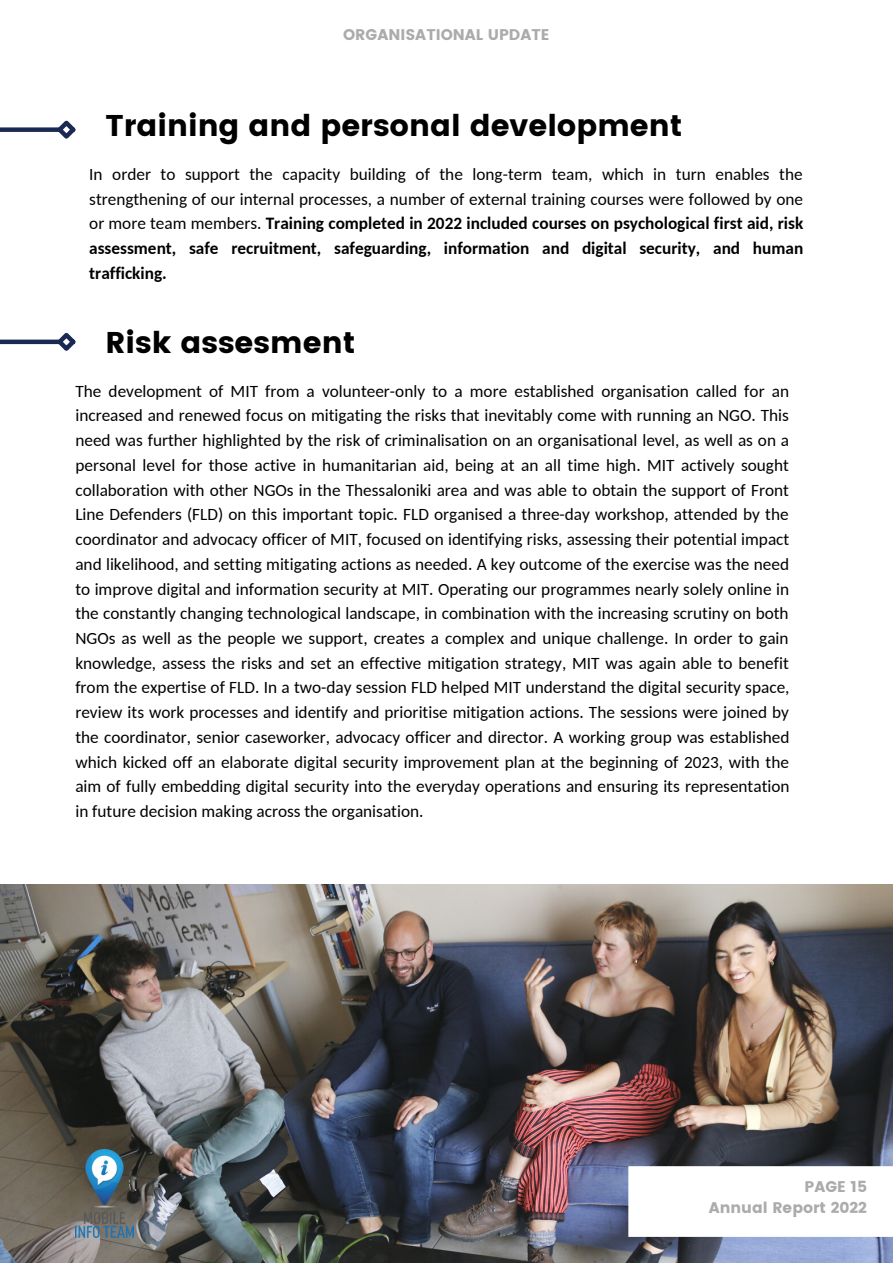
<style>
.page{position:relative;width:893px;height:1264px;background:#fff}
.page>*{position:absolute;margin:0;border:0;box-sizing:border-box;transform-origin:0 0}
.t1{font:30px "Poppins";color:#000}
.t2{font:17.25px/24.8px "Carlito";color:#000;text-align:justify}
.t3{font:15.45px "Poppins";color:#ababab}
.s1{font-weight:700}
</style>
<div class="page">
<img style="left:0;top:884px;width:892px;height:378px">
<img style="left:75px;top:1149px;width:59px;height:88px">
<svg style="left:628px;top:1166px;width:264px;height:70px"></svg>
<div style="left:0;top:339px;width:61px;height:5px;background:#192954"></div>
<svg style="left:53px;top:332px;width:23px;height:19px"></svg>
<div style="left:0;top:127px;width:61px;height:5px;background:#192954"></div>
<svg style="left:53px;top:120px;width:23px;height:19px"></svg>
<p class="t3" style="left:343px;top:26px;width:208px">ORGANISATIONAL UPDATE</p>
<p class="t1" style="left:106px;top:108px;width:578px">Training and personal development</p>
<p class="t2" style="left:89px;top:163px;width:715px">In order to support the capacity building of the long-term team, which in turn enables the strengthening of our internal processes, a number of external training courses were followed by one or more team members. <span class="s1">Training completed in 2022 included courses on psychological first aid, risk assessment, safe recruitment, safeguarding, information and digital security, and human trafficking.</span></p>
<p class="t1" style="left:106px;top:324px;width:251px">Risk assesment</p>
<p class="t2" style="left:75px;top:380px;width:715px">The development of MIT from a volunteer-only to a more established organisation called for an increased and renewed focus on mitigating the risks that inevitably come with running an NGO. This need was further highlighted by the risk of criminalisation on an organisational level, as well as on a personal level for those active in humanitarian aid, being at an all time high. MIT actively sought collaboration with other NGOs in the Thessaloniki area and was able to obtain the support of Front Line Defenders (FLD) on this important topic. FLD organised a three-day workshop, attended by the coordinator and advocacy officer of MIT, focused on identifying risks, assessing their potential impact and likelihood, and setting mitigating actions as needed. A key outcome of the exercise was the need to improve digital and information security at MIT. Operating our programmes nearly solely online in the constantly changing technological landscape, in combination with the increasing scrutiny on both NGOs as well as the people we support, creates a complex and unique challenge. In order to gain knowledge, assess the risks and set an effective mitigation strategy, MIT was again able to benefit from the expertise of FLD. In a two-day session FLD helped MIT understand the digital security space, review its work processes and identify and prioritise mitigation actions. The sessions were joined by the coordinator, senior caseworker, advocacy officer and director. A working group was established which kicked off an elaborate digital security improvement plan at the beginning of 2023, with the aim of fully embedding digital security into the everyday operations and ensuring its representation in future decision making across the organisation.</p>
<p class="t3" style="left:804px;top:1177px;width:64px">PAGE 15</p>
<p class="t3" style="left:708px;top:1198px;width:160px">Annual Report 2022</p>
</div>
